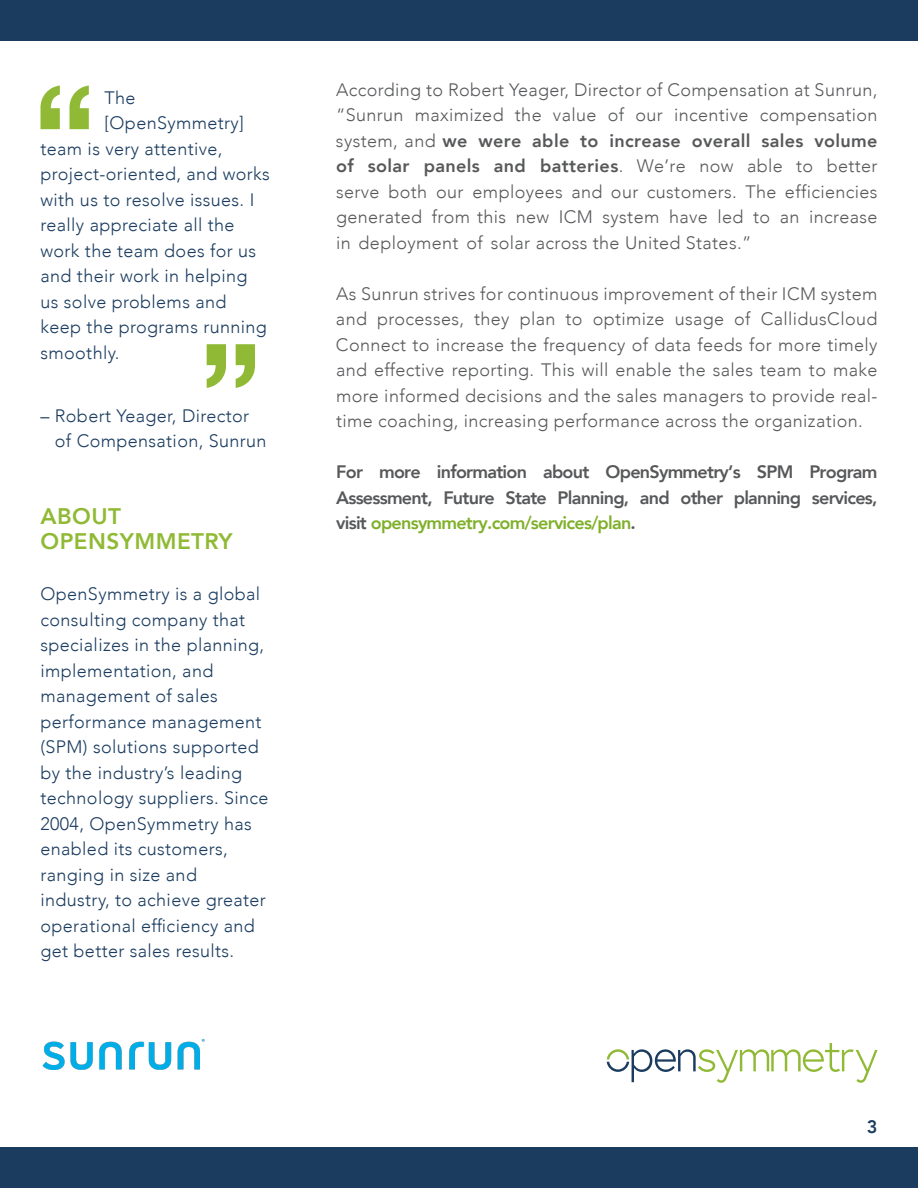
<style>
.page{position:relative;width:918px;height:1188px;background:#fff}
.page>*{position:absolute;margin:0;border:0;box-sizing:border-box;transform-origin:0 0}
.t1{font:800 22.5px/25.5px "Avenir";letter-spacing:.02em;color:#90ba35}
.t2{font:300 18px/25.5px "Avenir";letter-spacing:.02em;color:#57585a;text-align:justify}
.t3{font:300 18px/25.5px "Avenir";letter-spacing:.02em;color:#1b3c5f}
.t4{font:800 18px/25.5px "Avenir";letter-spacing:-.04em;color:#57585a;text-align:justify}
.t5{font:800 18px "Avenir";color:#1b3c5f}
.s1{font-weight:800}
.s2{color:#7fb029}
</style>
<div class="page">
<div style="left:0;top:1148px;width:918px;height:40px;background:#1b3c5f"></div>
<div style="left:0;top:0;width:918px;height:40px;background:#1b3c5f"></div>
<svg style="left:607px;top:1043px;width:271px;height:40px"></svg>
<svg style="left:40px;top:86px;width:49px;height:43px"></svg>
<svg style="left:207px;top:344px;width:48px;height:44px"></svg>
<img style="left:42px;top:1039px;width:163px;height:31px">
<p class="t3" style="left:105px;top:85px;width:33px">The</p>
<p class="t3" style="left:105px;top:110px;width:141px">[OpenSymmetry]</p>
<p class="t3" style="left:40px;top:136px;width:184px">team is very attentive,</p>
<p class="t3" style="left:40px;top:161px;width:231px">project-oriented, and works</p>
<p class="t3" style="left:40px;top:187px;width:215px">with us to resolve issues. I</p>
<p class="t3" style="left:40px;top:212px;width:196px">really appreciate all the</p>
<p class="t3" style="left:40px;top:238px;width:217px">work the team does for us</p>
<p class="t3" style="left:40px;top:263px;width:209px">and their work in helping</p>
<p class="t3" style="left:40px;top:289px;width:187px">us solve problems and</p>
<p class="t3" style="left:40px;top:314px;width:228px">keep the programs running</p>
<p class="t3" style="left:40px;top:340px;width:80px">smoothly.</p>
<p class="t3" style="left:55px;top:403px;width:213px;text-indent:-14px">– Robert Yeager, Director of Compensation, Sunrun</p>
<p class="t1" style="left:40px;top:503px;width:194px">ABOUT<br>OPENSYMMETRY</p>
<p class="t3" style="left:40px;top:581px;width:230px">OpenSymmetry is a global consulting company that specializes in the planning, implementation, and management of sales performance management (SPM) solutions supported by the industry’s leading technology suppliers. Since<br>2004, OpenSymmetry has enabled its customers, ranging in size and industry, to achieve greater operational efficiency and get better sales results.</p>
<p class="t2" style="left:336px;top:77px;width:543px">According to Robert Yeager, Director of Compensation at Sunrun, “Sunrun maximized the value of our incentive compensation system, and <span class="s1">we were able to increase overall sales volume of solar panels and batteries</span>. We’re now able to better serve both our employees and our customers. The efficiencies generated from this new ICM system have led to an increase in deployment of solar across the United States.”</p>
<p class="t2" style="left:336px;top:281px;width:543px">As Sunrun strives for continuous improvement of their ICM system and processes, they plan to optimize usage of CallidusCloud Connect to increase the frequency of data feeds for more timely and effective reporting. This will enable the sales team to make more informed decisions and the sales managers to provide real&shy;time coaching, increasing performance across the organization.</p>
<p class="t4" style="left:336px;top:459px;width:543px">For more information about OpenSymmetry’s SPM Program Assessment, Future State Planning, and other planning services, visit <span class="s2">opensymmetry.com/services/plan</span>.</p>
<p class="t5" style="left:867px;top:1112px;width:12px">3</p>
</div>
